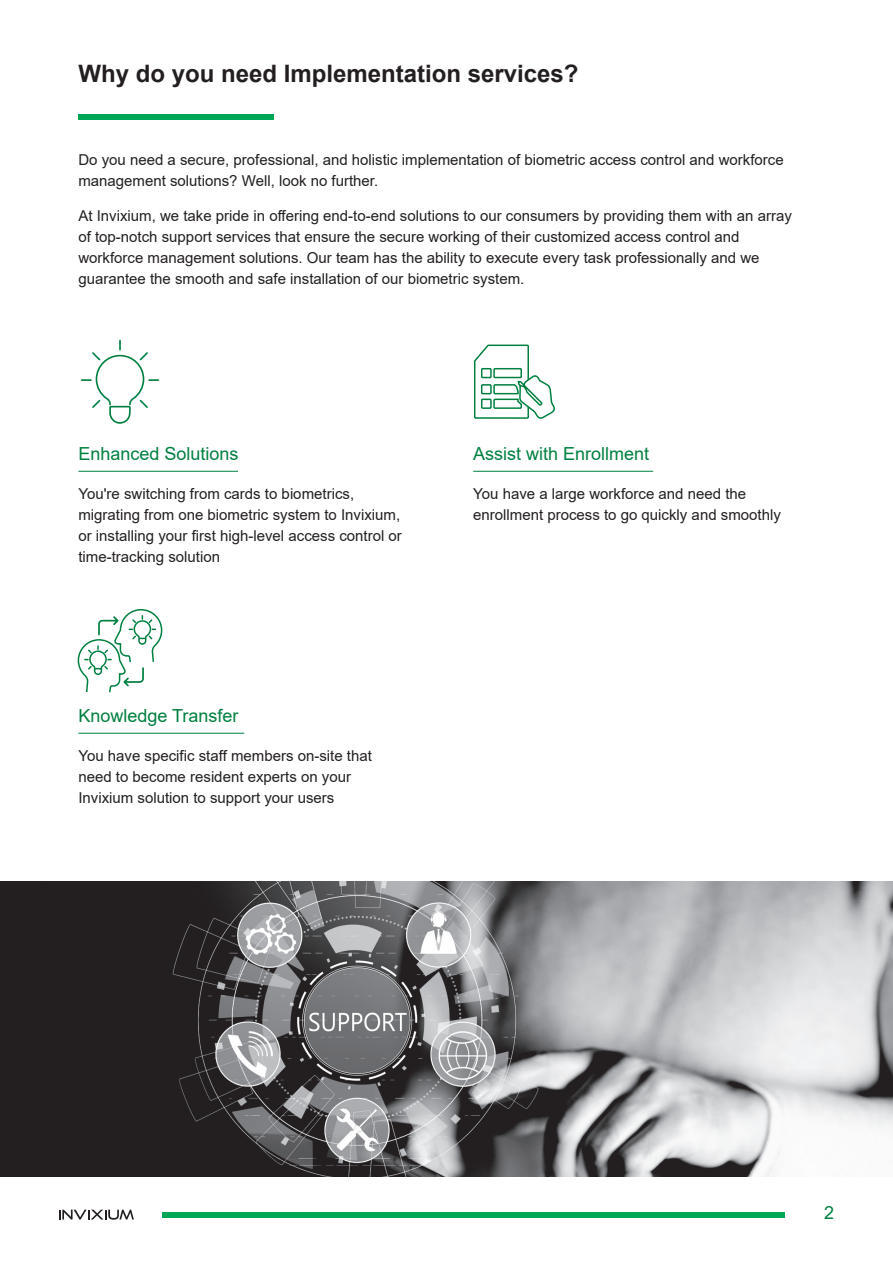
<style>
.page{position:relative;width:893px;height:1263px;background:#fff}
.page>*{position:absolute;margin:0;border:0;box-sizing:border-box;transform-origin:0 0}
.t1{font:700 24px "Arial";color:#231f20}
.t2{font:18px "Arial";color:#008040}
.t3{font:15px/21px "Arial";color:#231f20}
</style>
<div class="page">
<div style="left:78px;top:114px;width:195px;height:6px;background:#00a656"></div>
<div style="left:162px;top:1212px;width:623px;height:5px;background:#00a656"></div>
<svg style="left:59px;top:1209px;width:75px;height:11px"></svg>
<img style="left:0;top:882px;width:893px;height:294px">
<hr style="left:78px;top:471px;width:160px;height:1px;background:#008040">
<svg style="left:82px;top:339px;width:76px;height:85px"></svg>
<hr style="left:473px;top:471px;width:180px;height:1px;background:#008040">
<svg style="left:474px;top:344px;width:81px;height:75px"></svg>
<hr style="left:78px;top:733px;width:166px;height:1px;background:#008040">
<svg style="left:77px;top:609px;width:86px;height:84px"></svg>
<h1 class="t1" style="left:78px;top:57px;width:502px">Why do you need Implementation services?</h1>
<p class="t3" style="left:78px;top:149px;width:707px">Do you need a secure, professional, and holistic implementation of biometric access control and workforce management solutions? Well, look no further.</p>
<p class="t3" style="left:78px;top:205px;width:715px">At Invixium, we take pride in offering end-to-end solutions to our consumers by providing them with an array of top-notch support services that ensure the secure working of their customized access control and workforce management solutions. Our team has the ability to execute every task professionally and we guarantee the smooth and safe installation of our biometric system.</p>
<p class="t2" style="left:78px;top:441px;width:162px">Enhanced Solutions</p>
<p class="t3" style="left:78px;top:484px;width:325px">You're switching from cards to biometrics, migrating from one biometric system to Invixium, or installing your first high-level access control or time-tracking solution</p>
<p class="t2" style="left:78px;top:703px;width:162px">Knowledge Transfer</p>
<p class="t3" style="left:78px;top:745px;width:295px">You have specific staff members on-site that need to become resident experts on your<br>Invixium solution to support your users</p>
<p class="t2" style="left:473px;top:441px;width:178px">Assist with Enrollment</p>
<p class="t3" style="left:473px;top:484px;width:309px">You have a large workforce and need the enrollment process to go quickly and smoothly</p>
<p class="t2" style="left:824px;top:1201px;width:12px">2</p>
</div>
